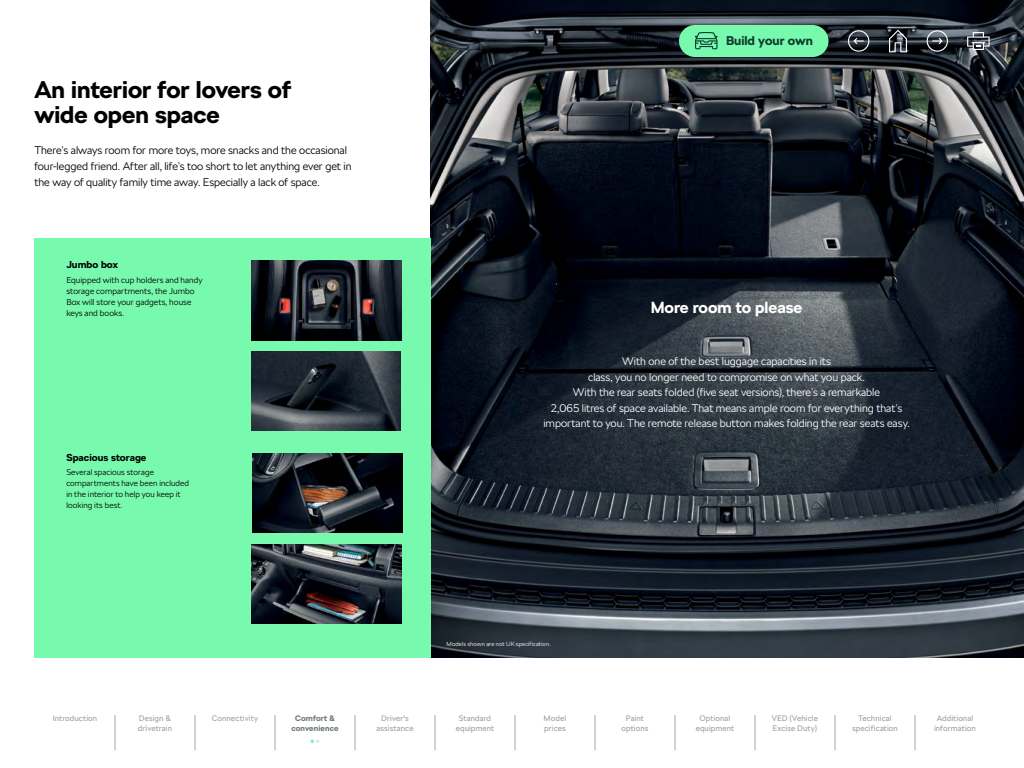
<style>
.page{position:relative;width:1024px;height:768px;background:#fff}
.page>*{position:absolute;margin:0;border:0;box-sizing:border-box;transform-origin:0 0}
.t1{font:700 24px/25px "SKODA Next";color:#000}
.t2{font:700 16px "SKODA Next";color:#fff}
.t3{font:700 12.7px "SKODA Next";color:#0e3a2f}
.t4{font:300 11px/15.5px "SKODA Next";color:#fff;text-align:center}
.t5{font:300 11px/16px "SKODA Next";letter-spacing:-.005em;color:#000}
.t6{font:700 10px "SKODA Next";letter-spacing:.005em;color:#000}
.t7{font:300 8.5px/11px "SKODA Next";letter-spacing:.01em;color:#000}
.t8{font:300 8.2px/11px "SKODA Next";letter-spacing:.01em;color:#000}
.t9{font:8px/10px "SKODA Next";letter-spacing:.01em;color:#a0a7a8;text-align:center}
.t10{font:700 8px/10px "SKODA Next";letter-spacing:.015em;color:#6f797a;text-align:center}
.t11{font:300 6px "SKODA Next";letter-spacing:.02em;color:#fff}
</style>
<div class="page">
<img style="left:431px;top:0;width:593px;height:658px">
<div style="left:34px;top:238px;width:397px;height:420px;background:#78faae"></div>
<div style="left:679px;top:25px;width:150px;height:32px;background:#78faae;border-radius:16px"></div>
<svg style="left:695px;top:32px;width:23px;height:17px"></svg>
<svg style="left:889px;top:30px;width:18px;height:22px"></svg>
<svg style="left:967px;top:32px;width:23px;height:18px"></svg>
<svg style="left:848px;top:30px;width:21px;height:22px"></svg>
<svg style="left:927px;top:30px;width:21px;height:22px"></svg>
<img style="left:252px;top:261px;width:150px;height:79px">
<img style="left:251px;top:351px;width:150px;height:80px">
<img style="left:253px;top:454px;width:150px;height:79px">
<img style="left:252px;top:544px;width:150px;height:80px">
<hr style="left:115px;top:715px;width:1px;height:35px;background:#a0a7a8">
<hr style="left:195px;top:715px;width:1px;height:35px;background:#a0a7a8">
<hr style="left:275px;top:715px;width:1px;height:35px;background:#a0a7a8">
<hr style="left:355px;top:715px;width:1px;height:35px;background:#a0a7a8">
<hr style="left:435px;top:715px;width:1px;height:35px;background:#a0a7a8">
<hr style="left:515px;top:715px;width:1px;height:35px;background:#a0a7a8">
<hr style="left:595px;top:715px;width:1px;height:35px;background:#a0a7a8">
<hr style="left:675px;top:715px;width:1px;height:35px;background:#a0a7a8">
<hr style="left:755px;top:715px;width:1px;height:35px;background:#a0a7a8">
<hr style="left:835px;top:715px;width:1px;height:35px;background:#a0a7a8">
<hr style="left:915px;top:715px;width:1px;height:35px;background:#a0a7a8">
<svg style="left:310px;top:740px;width:10px;height:3px"></svg>
<h1 class="t1" style="left:34px;top:77px;width:258px">An interior for lovers of wide open space</h1>
<p class="t5" style="left:34px;top:142px;width:319px">There’s always room for more toys, more snacks and the occasional four-legged friend. After all, life’s too short to let anything ever get in the way of quality family time away. Especially a lack of space.</p>
<p class="t6" style="left:66px;top:259px;width:53px">Jumbo box</p>
<p class="t7" style="left:66px;top:274px;width:138px">Equipped with cup holders and handy storage compartments, the Jumbo<br>Box will store your gadgets, house keys and books.</p>
<p class="t6" style="left:66px;top:452px;width:82px">Spacious storage</p>
<p class="t8" style="left:66px;top:467px;width:124px">Several spacious storage compartments have been included in the interior to help you keep it looking its best.</p>
<p class="t3" style="left:726px;top:33px;width:89px">Build your own</p>
<h2 class="t2" style="left:651px;top:297px;width:153px">More room to please</h2>
<p class="t4" style="left:543px;top:354px;width:368px">With one of the best luggage capacities in its<br>class, you no longer need to compromise on what you pack.<br>With the rear seats folded (five seat versions), there’s a remarkable<br>2,065 litres of space available. That means ample room for everything that’s important to you. The remote release button makes folding the rear seats easy.</p>
<p class="t11" style="left:446px;top:641px;width:106px">Models shown are not UK specification.</p>
<p class="t9" style="left:53px;top:713px;width:46px">Introduction</p>
<p class="t9" style="left:138px;top:713px;width:36px;text-align:left">Design &amp; drivetrain</p>
<p class="t9" style="left:212px;top:713px;width:48px">Connectivity</p>
<p class="t10" style="left:291px;top:713px;width:49px">Comfort &amp; convenience</p>
<p class="t9" style="left:376px;top:713px;width:39px">Driver's assistance</p>
<p class="t9" style="left:456px;top:713px;width:40px">Standard equipment</p>
<p class="t9" style="left:544px;top:713px;width:24px;text-align:left">Model prices</p>
<p class="t9" style="left:622px;top:713px;width:28px">Paint options</p>
<p class="t9" style="left:696px;top:713px;width:40px">Optional equipment</p>
<p class="t9" style="left:772px;top:713px;width:48px;text-align:left">VED (Vehicle<br>Excise Duty)</p>
<p class="t9" style="left:852px;top:713px;width:47px">Technical specification</p>
<p class="t9" style="left:934px;top:713px;width:43px">Additional information</p>
</div>
